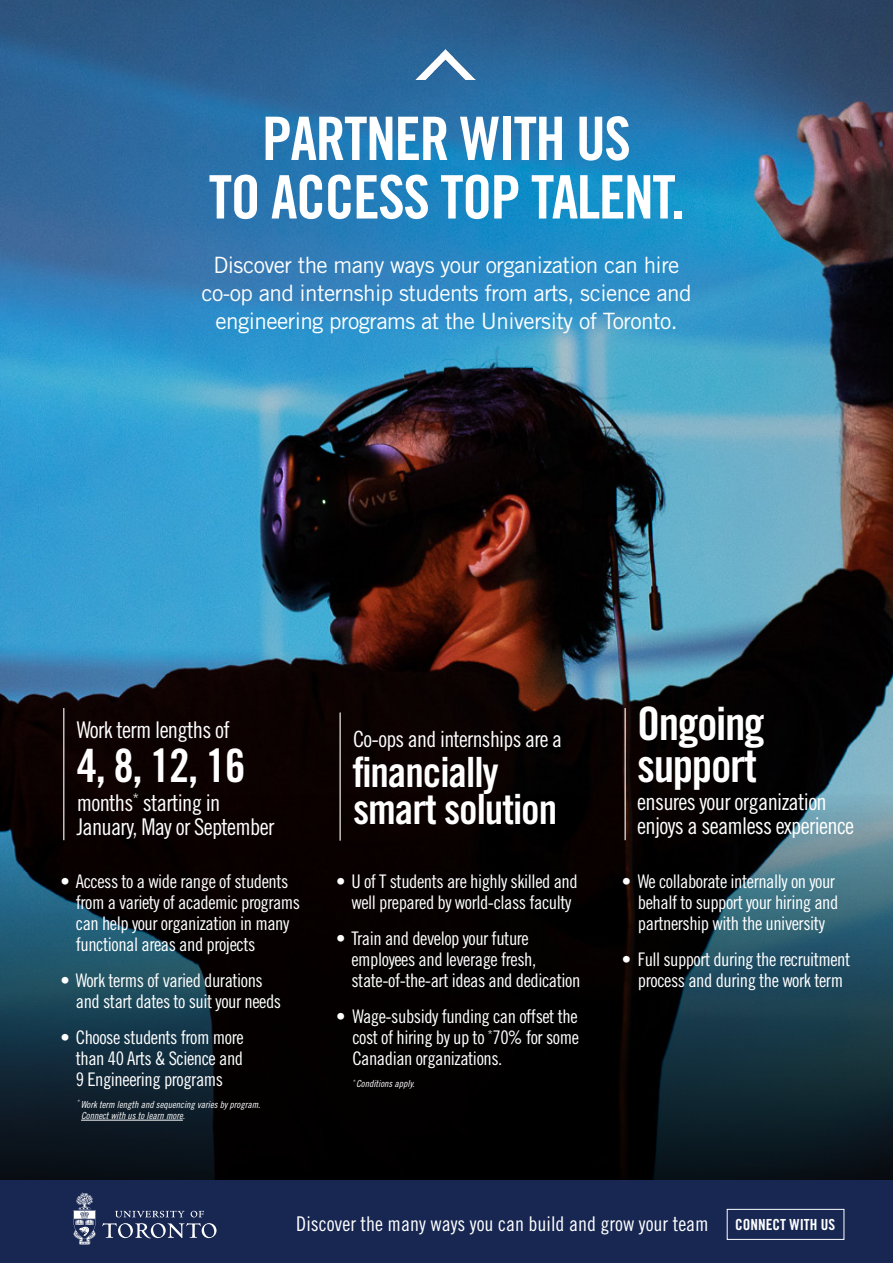
<style>
.page{position:relative;width:893px;height:1263px;background:#fff}
.page>*{position:absolute;margin:0;border:0;box-sizing:border-box;transform-origin:0 0}
.t1{font:60px "Trade Gothic Bold Cond Twenty";letter-spacing:-.025em;color:#fff}
.t2{font:46.05px "Trade Gothic Bold Cond Twenty";letter-spacing:-.03em;color:#fff}
.t3{font:41.7px "Trade Gothic Bold Cond Twenty";letter-spacing:-.025em;color:#fff}
.t4{font:23.1px "Trade Gothic Cond Eighteen";letter-spacing:-.03em;color:#fff}
.t5{font:22.5px "Trade Gothic";letter-spacing:-.025em;color:#fff}
.t6{font:22.35px "Trade Gothic Cond Eighteen";letter-spacing:-.03em;color:#fff}
.t7{font:20.25px "Trade Gothic Cond Eighteen";color:#fff}
.t8{font:18.75px/21px "Trade Gothic Cond Eighteen";letter-spacing:-.025em;color:#fff}
.t9{font:15.3px "Trade Gothic Bold Cond Twenty";color:#fff}
.t10{font:9.75px "Trade Gothic Cond Eighteen Obl";color:#fff}
</style>
<div class="page">
<img style="left:0;top:0;width:893px;height:794px">
<svg style="left:0;top:794px;width:893px;height:386px;background:#0e181d"></svg>
<hr style="left:81px;top:1120px;width:102px;height:1px;background:#fff">
<hr style="left:63px;top:708px;width:1px;height:132px;background:#fff">
<hr style="left:340px;top:712px;width:1px;height:129px;background:#fff">
<hr style="left:625px;top:708px;width:1px;height:132px;background:#fff">
<div style="left:0;top:1180px;width:893px;height:83px;background:#172752"></div>
<svg style="left:102px;top:1211px;width:115px;height:27px"></svg>
<svg style="left:73px;top:1193px;width:23px;height:52px"></svg>
<img style="left:416px;top:50px;width:60px;height:30px">
<div style="left:727px;top:1209px;width:117px;height:31px;border:1px solid #fff"></div>
<p class="t1" style="left:262px;top:102px;width:370px">PARTNER WITH US</p>
<p class="t1" style="left:209px;top:161px;width:477px">TO ACCESS TOP TALENT.</p>
<p class="t5" style="left:213px;top:252px;width:468px">Discover the many ways your organization can hire</p>
<p class="t5" style="left:201px;top:280px;width:491px">co-op and internship students from arts, science and</p>
<p class="t5" style="left:215px;top:307px;width:464px">engineering programs at the University of Toronto.</p>
<p class="t4" style="left:77px;top:716px;width:155px">Work term lengths of</p>
<p class="t2" style="left:77px;top:738px;width:170px">4, 8, 12, 16</p>
<p class="t4" style="left:77px;top:789px;width:145px">months<sup>*</sup> starting in</p>
<p class="t4" style="left:77px;top:813px;width:199px">January, May or September</p>
<p class="t8" style="left:76px;top:871px;width:226px;text-indent:-15px">• Access to a wide range of students from a variety of academic programs can help your organization in many</p>
<p class="t8" style="left:76px;top:934px;width:181px">functional areas and projects</p>
<p class="t8" style="left:61px;top:970px;width:204px">• Work terms of varied durations</p>
<p class="t8" style="left:76px;top:991px;width:207px">and start dates to suit your needs</p>
<p class="t8" style="left:61px;top:1027px;width:185px">• Choose students from more</p>
<p class="t8" style="left:76px;top:1048px;width:169px">than 40 Arts &amp; Science and</p>
<p class="t8" style="left:76px;top:1069px;width:149px">9 Engineering programs</p>
<p class="t10" style="left:77px;top:1099px;width:185px"><sup>*</sup> Work term length and sequencing varies by program.</p>
<p class="t10" style="left:81px;top:1110px;width:105px">Connect with us to learn more.</p>
<p class="t6" style="left:353px;top:726px;width:211px">Co-ops and internships are a</p>
<p class="t3" style="left:353px;top:747px;width:147px">financially</p>
<p class="t3" style="left:353px;top:784px;width:206px">smart solution</p>
<p class="t8" style="left:336px;top:871px;width:243px;text-align:center">• U of T students are highly skilled and well prepared by world-class faculty</p>
<p class="t8" style="left:336px;top:928px;width:194px">• Train and develop your future</p>
<p class="t8" style="left:351px;top:949px;width:186px">employees and leverage fresh,</p>
<p class="t8" style="left:351px;top:970px;width:230px">state-of-the-art ideas and dedication</p>
<p class="t8" style="left:336px;top:1006px;width:244px;text-align:right">• Wage-subsidy funding can offset the cost of hiring by up to <sup>*</sup>70% for some</p>
<p class="t8" style="left:352px;top:1048px;width:151px">Canadian organizations.</p>
<p class="t10" style="left:352px;top:1078px;width:64px"><sup>*</sup> Conditions apply.</p>
<p class="t2" style="left:637px;top:696px;width:129px">Ongoing</p>
<p class="t2" style="left:637px;top:737px;width:121px">support</p>
<p class="t4" style="left:637px;top:788px;width:191px">ensures your organization</p>
<p class="t4" style="left:637px;top:812px;width:219px">enjoys a seamless experience</p>
<p class="t8" style="left:638px;top:871px;width:202px;text-indent:-16px">• We collaborate internally on your behalf to support your hiring and partnership with the university</p>
<p class="t8" style="left:622px;top:949px;width:230px;text-align:center">• Full support during the recruitment process and during the work term</p>
<p class="t7" style="left:296px;top:1211px;width:414px">Discover the many ways you can build and grow your team</p>
<p class="t9" style="left:735px;top:1215px;width:102px">CONNECT WITH US</p>
</div>
